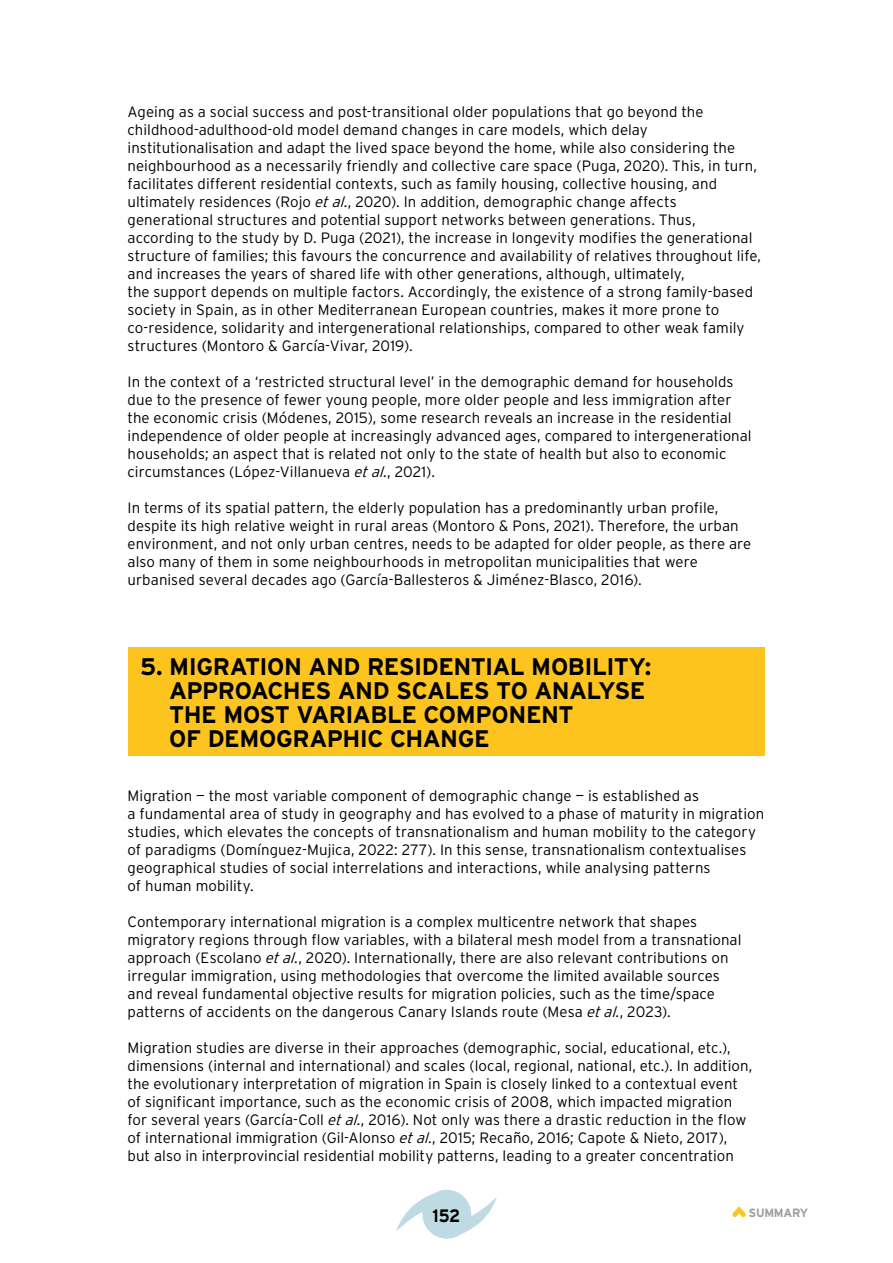
<style>
.page{position:relative;width:893px;height:1263px;background:#fff}
.page>*{position:absolute;margin:0;border:0;box-sizing:border-box;transform-origin:0 0}
.t1{font:700 24px/24px "Interstate";letter-spacing:-.02em;color:#000}
.t2{font:700 18px "Interstate";color:#000;scale:.9 1}
.t3{font:300 15px/18px "Interstate";letter-spacing:.005em;color:#000}
.t4{font:700 12px "Interstate";letter-spacing:-.025em;color:#9d9d9c}
.s1{font-style:italic}
</style>
<div class="page">
<svg style="left:396px;top:1190px;width:101px;height:49px"></svg>
<svg style="left:732px;top:1206px;width:14px;height:12px"></svg>
<div style="left:128px;top:647px;width:637px;height:109px;background:#fdc41f"></div>
<p class="t3" style="left:128px;top:102px;width:635px">Ageing as a social success and post-transitional older populations that go beyond the childhood-adulthood-old model demand changes in care models, which delay institutionalisation and adapt the lived space beyond the home, while also considering the neighbourhood as a necessarily friendly and collective care space (Puga, 2020). This, in turn, facilitates different residential contexts, such as family housing, collective housing, and ultimately residences (Rojo <span class="s1">et al.</span>, 2020). In addition, demographic change affects generational structures and potential support networks between generations. Thus, according to the study by D. Puga (2021), the increase in longevity modifies the generational structure of families; this favours the concurrence and availability of relatives throughout life, and increases the years of shared life with other generations, although, ultimately,<br>the support depends on multiple factors. Accordingly, the existence of a strong family-based society in Spain, as in other Mediterranean European countries, makes it more prone to co-residence, solidarity and intergenerational relationships, compared to other weak family structures (Montoro &amp; García-Vivar, 2019).</p>
<p class="t3" style="left:128px;top:372px;width:626px">In the context of a ‘restricted structural level’ in the demographic demand for households due to the presence of fewer young people, more older people and less immigration after the economic crisis (Módenes, 2015), some research reveals an increase in the residential independence of older people at increasingly advanced ages, compared to intergenerational households; an aspect that is related not only to the state of health but also to economic circumstances (López-Villanueva <span class="s1">et al.</span>, 2021).</p>
<p class="t3" style="left:128px;top:498px;width:625px">In terms of its spatial pattern, the elderly population has a predominantly urban profile, despite its high relative weight in rural areas (Montoro &amp; Pons, 2021). Therefore, the urban environment, and not only urban centres, needs to be adapted for older people, as there are also many of them in some neighbourhoods in metropolitan municipalities that were urbanised several decades ago (García-Ballesteros &amp; Jiménez-Blasco, 2016).</p>
<h1 class="t1" style="left:169px;top:654px;width:483px;text-indent:-29px">5. MIGRATION AND RESIDENTIAL MOBILITY:<br>APPROACHES AND SCALES TO ANALYSE<br>THE MOST VARIABLE COMPONENT<br>OF DEMOGRAPHIC CHANGE</h1>
<p class="t3" style="left:128px;top:786px;width:638px">Migration — the most variable component of demographic change — is established as<br>a fundamental area of study in geography and has evolved to a phase of maturity in migration studies, which elevates the concepts of transnationalism and human mobility to the category of paradigms (Domínguez-Mujica, 2022: 277). In this sense, transnationalism contextualises geographical studies of social interrelations and interactions, while analysing patterns<br>of human mobility.</p>
<p class="t3" style="left:128px;top:912px;width:615px">Contemporary international migration is a complex multicentre network that shapes migratory regions through flow variables, with a bilateral mesh model from a transnational approach (Escolano <span class="s1">et al.</span>, 2020). Internationally, there are also relevant contributions on irregular immigration, using methodologies that overcome the limited available sources and reveal fundamental objective results for migration policies, such as the time/space patterns of accidents on the dangerous Canary Islands route (Mesa <span class="s1">et al.</span>, 2023).</p>
<p class="t3" style="left:128px;top:1038px;width:626px">Migration studies are diverse in their approaches (demographic, social, educational, etc.), dimensions (internal and international) and scales (local, regional, national, etc.). In addition, the evolutionary interpretation of migration in Spain is closely linked to a contextual event of significant importance, such as the economic crisis of 2008, which impacted migration for several years (García-Coll <span class="s1">et al.</span>, 2016). Not only was there a drastic reduction in the flow of international immigration (Gil-Alonso <span class="s1">et al.</span>, 2015; Recaño, 2016; Capote &amp; Nieto, 2017), but also in interprovincial residential mobility patterns, leading to a greater concentration</p>
<p class="t2" style="left:433px;top:1205px;width:32px">152</p>
<p class="t4" style="left:749px;top:1206px;width:61px">SUMMARY</p>
</div>
